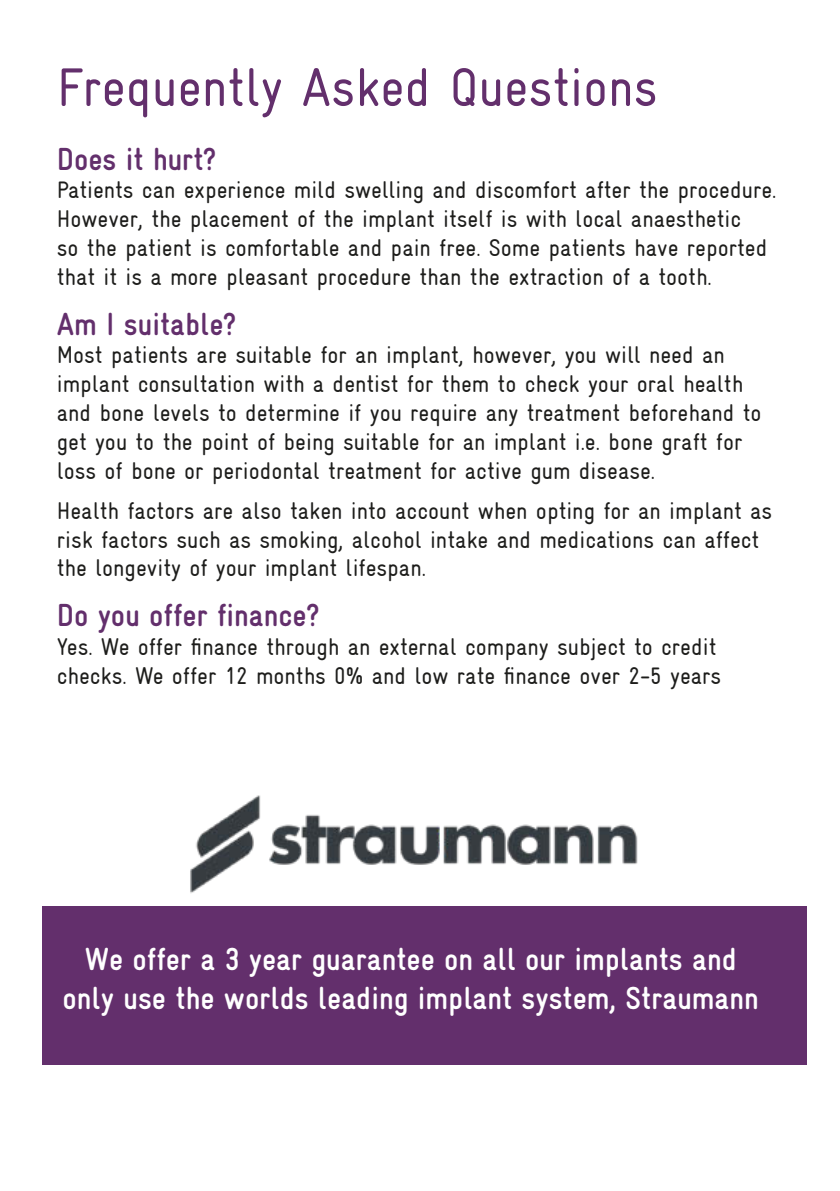
<style>
.page{position:relative;width:840px;height:1191px;background:#fff}
.page>*{position:absolute;margin:0;border:0;box-sizing:border-box;transform-origin:0 0}
.t1{font:54px "Gravur Condensed";color:#632f6c}
.t2{font:700 32px/38.4px "Gravur Condensed";color:#fff;text-align:center}
.t3{font:700 32px "Gravur Condensed";color:#632f6c}
.t4{font:24px/28.8px "Gravur Condensed";color:#1d1d1b}
</style>
<div class="page">
<img style="left:190px;top:795px;width:448px;height:98px">
<div style="left:42px;top:906px;width:764px;height:158px;background:#632f6c"></div>
<p class="t1" style="left:57px;top:57px;width:602px">Frequently Asked Questions</p>
<p class="t3" style="left:57px;top:141px;width:161px">Does it hurt?</p>
<p class="t4" style="left:57px;top:176px;width:720px">Patients can experience mild swelling and discomfort after the procedure.<br>However, the placement of the implant itself is with local anaesthetic<br>so the patient is comfortable and pain free. Some patients have reported that it is a more pleasant procedure than the extraction of a tooth.</p>
<p class="t3" style="left:57px;top:306px;width:181px">Am I suitable?</p>
<p class="t4" style="left:57px;top:341px;width:705px">Most patients are suitable for an implant, however, you will need an implant consultation with a dentist for them to check your oral health and bone levels to determine if you require any treatment beforehand to get you to the point of being suitable for an implant i.e. bone graft for loss of bone or periodontal treatment for active gum disease.</p>
<p class="t4" style="left:57px;top:496px;width:716px">Health factors are also taken into account when opting for an implant as risk factors such as smoking, alcohol intake and medications can affect the longevity of your implant lifespan.</p>
<p class="t3" style="left:57px;top:597px;width:264px">Do you offer finance?</p>
<p class="t4" style="left:57px;top:632px;width:665px">Yes. We offer finance through an external company subject to credit checks. We offer 12 months 0% and low rate finance over 2-5 years</p>
<p class="t2" style="left:63px;top:940px;width:697px">We offer a 3 year guarantee on all our implants and only use the worlds leading implant system, Straumann</p>
</div>
